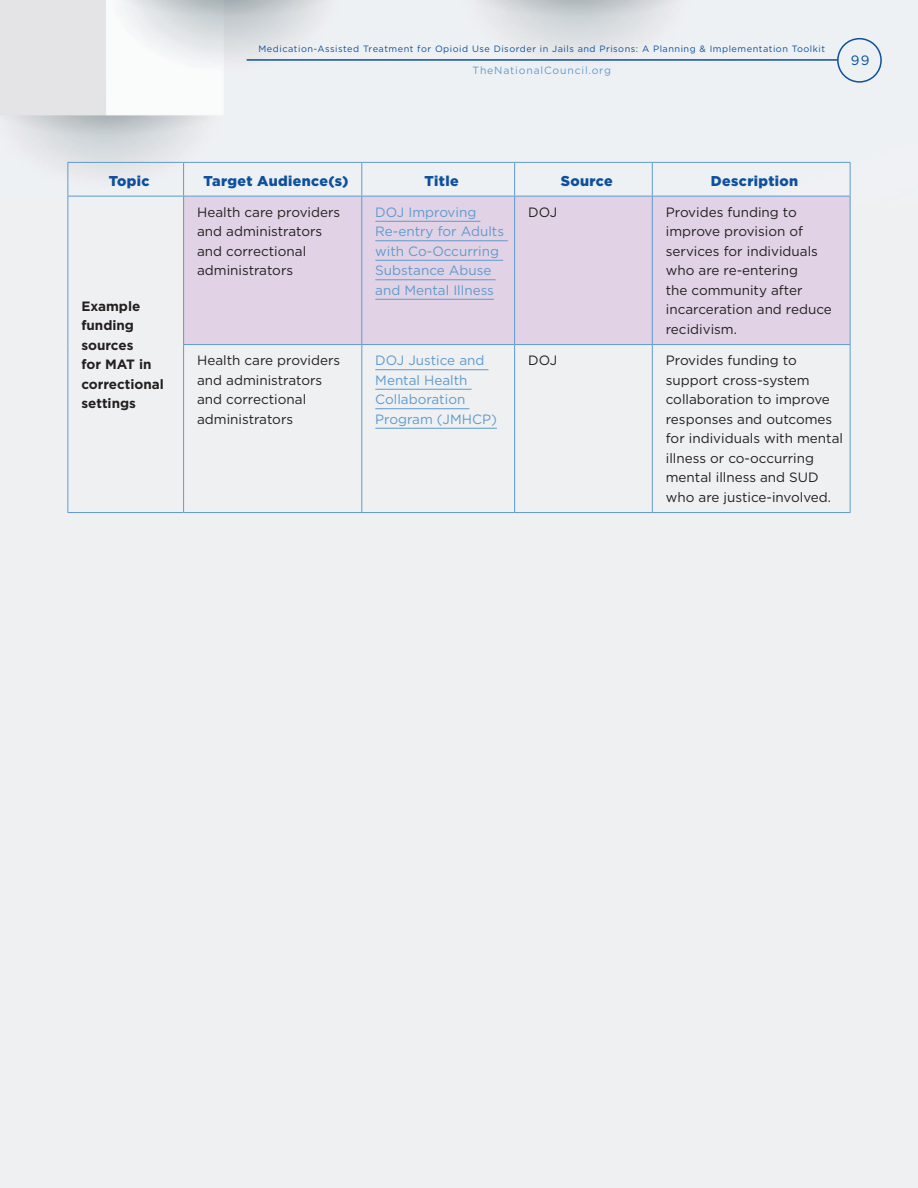
<style>
.page{position:relative;width:918px;height:1188px;background:#fff}
.page>*{position:absolute;margin:0;border:0;box-sizing:border-box;transform-origin:0 0}
.t1{font:900 14.25px "Gotham";letter-spacing:.025em;color:#0d509d}
.t2{font:13.5px/19.5px "Gotham";color:#231f20}
.t3{font:13.5px/19.5px "Gotham";color:#609acd}
.t4{font:700 13.5px/19.5px "Gotham";color:#231f20}
.t5{font:13.5px "Gotham";color:#034f9e}
.t6{font:10.5px "Gotham";letter-spacing:.075em;color:#609acd}
.t7{font:9.15px "Gotham";letter-spacing:.055em;color:#0d509d}
</style>
<div class="page">
<div style="left:0;top:200px;width:918px;height:988px;background:#eff0f1"></div>
<img style="left:0;top:0;width:918px;height:201px">
<div style="left:837px;top:38px;width:45px;height:45px;border:2px solid #0d509d;border-radius:50%"></div>
<hr style="left:247px;top:59px;width:591px;height:2px;background:#0d509d">
<div style="left:184px;top:197px;width:666px;height:147px;background:#e1d3e5"></div>
<hr style="left:183px;top:196px;width:1px;height:148px;background:#609acd">
<hr style="left:361px;top:196px;width:1px;height:148px;background:#609acd">
<hr style="left:514px;top:196px;width:1px;height:148px;background:#609acd">
<hr style="left:652px;top:196px;width:1px;height:148px;background:#609acd">
<hr style="left:850px;top:196px;width:1px;height:148px;background:#609acd">
<hr style="left:68px;top:162px;width:116px;height:1px;background:#609acd">
<hr style="left:68px;top:163px;width:1px;height:33px;background:#609acd">
<hr style="left:184px;top:162px;width:178px;height:1px;background:#609acd">
<hr style="left:183px;top:163px;width:1px;height:33px;background:#609acd">
<hr style="left:362px;top:162px;width:153px;height:1px;background:#609acd">
<hr style="left:361px;top:163px;width:1px;height:33px;background:#609acd">
<hr style="left:515px;top:162px;width:137px;height:1px;background:#609acd">
<hr style="left:514px;top:163px;width:1px;height:33px;background:#609acd">
<hr style="left:652px;top:162px;width:198px;height:1px;background:#609acd">
<hr style="left:652px;top:163px;width:1px;height:33px;background:#609acd">
<hr style="left:850px;top:163px;width:1px;height:33px;background:#609acd">
<hr style="left:68px;top:196px;width:116px;height:1px;background:#609acd">
<hr style="left:184px;top:196px;width:178px;height:1px;background:#609acd">
<hr style="left:362px;top:196px;width:153px;height:1px;background:#609acd">
<hr style="left:515px;top:196px;width:137px;height:1px;background:#609acd">
<hr style="left:652px;top:196px;width:198px;height:1px;background:#609acd">
<hr style="left:183px;top:344px;width:179px;height:1px;background:#609acd">
<hr style="left:362px;top:344px;width:153px;height:1px;background:#609acd">
<hr style="left:515px;top:344px;width:137px;height:1px;background:#609acd">
<hr style="left:652px;top:344px;width:198px;height:1px;background:#609acd">
<hr style="left:183px;top:345px;width:1px;height:167px;background:#609acd">
<hr style="left:361px;top:345px;width:1px;height:167px;background:#609acd">
<hr style="left:514px;top:345px;width:1px;height:167px;background:#609acd">
<hr style="left:652px;top:345px;width:1px;height:167px;background:#609acd">
<hr style="left:850px;top:345px;width:1px;height:167px;background:#609acd">
<hr style="left:184px;top:512px;width:178px;height:1px;background:#609acd">
<hr style="left:362px;top:512px;width:153px;height:1px;background:#609acd">
<hr style="left:515px;top:512px;width:137px;height:1px;background:#609acd">
<hr style="left:652px;top:512px;width:198px;height:1px;background:#609acd">
<hr style="left:68px;top:196px;width:1px;height:149px;background:#609acd">
<hr style="left:68px;top:345px;width:1px;height:167px;background:#609acd">
<hr style="left:68px;top:512px;width:116px;height:1px;background:#609acd">
<hr style="left:375px;top:221px;width:105px;height:1px;background:#609acd">
<hr style="left:375px;top:241px;width:133px;height:1px;background:#609acd">
<hr style="left:375px;top:260px;width:128px;height:1px;background:#609acd">
<hr style="left:375px;top:280px;width:121px;height:1px;background:#609acd">
<hr style="left:375px;top:299px;width:119px;height:1px;background:#609acd">
<hr style="left:375px;top:369px;width:114px;height:1px;background:#609acd">
<hr style="left:375px;top:389px;width:97px;height:1px;background:#609acd">
<hr style="left:375px;top:408px;width:94px;height:1px;background:#609acd">
<hr style="left:375px;top:428px;width:122px;height:1px;background:#609acd">
<p class="t7" style="left:259px;top:43px;width:568px">Medication-Assisted Treatment for Opioid Use Disorder in Jails and Prisons: A Planning &amp; Implementation Toolkit</p>
<p class="t6" style="left:473px;top:64px;width:140px">TheNationalCouncil.org</p>
<p class="t5" style="left:851px;top:52px;width:20px">99</p>
<p class="t1" style="left:109px;top:173px;width:42px">Topic</p>
<p class="t1" style="left:204px;top:173px;width:147px">Target Audience(s)</p>
<p class="t1" style="left:425px;top:173px;width:36px">Title</p>
<p class="t1" style="left:561px;top:173px;width:53px">Source</p>
<p class="t1" style="left:711px;top:173px;width:89px">Description</p>
<p class="t4" style="left:81px;top:296px;width:84px">Example funding sources<br>for MAT in correctional settings</p>
<p class="t2" style="left:197px;top:202px;width:145px">Health care providers and administrators and correctional administrators</p>
<p class="t3" style="left:375px;top:202px;width:130px">DOJ Improving<br>Re-entry for Adults with Co-Occurring<br>Substance Abuse and Mental Illness</p>
<p class="t2" style="left:528px;top:202px;width:31px">DOJ</p>
<p class="t2" style="left:666px;top:202px;width:168px">Provides funding to improve provision of services for individuals who are re-entering<br>the community after incarceration and reduce recidivism.</p>
<p class="t2" style="left:197px;top:350px;width:145px">Health care providers and administrators and correctional administrators</p>
<p class="t3" style="left:375px;top:350px;width:123px">DOJ Justice and<br>Mental Health<br>Collaboration<br>Program (JMHCP)</p>
<p class="t2" style="left:528px;top:350px;width:31px">DOJ</p>
<p class="t2" style="left:666px;top:350px;width:179px">Provides funding to support cross-system collaboration to improve responses and outcomes for individuals with mental illness or co-occurring mental illness and SUD who are justice-involved.</p>
</div>
